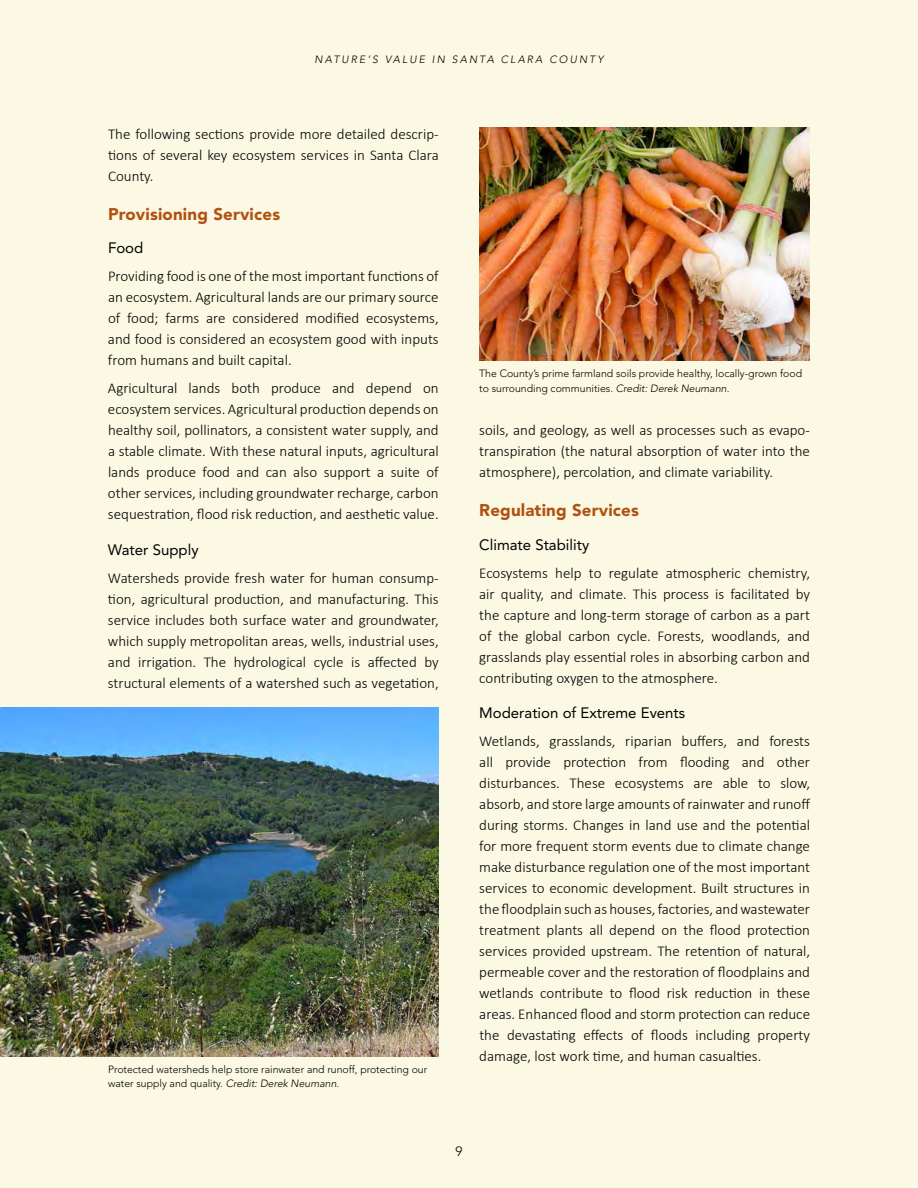
<style>
.page{position:relative;width:918px;height:1188px;background:#fbf9e3}
.page>*{position:absolute;margin:0;border:0;box-sizing:border-box;transform-origin:0 0}
.t1{font:900 16.8px "Avenir";letter-spacing:.01em;color:#b05213}
.t2{font:300 15px/21px "Calibri";color:#000;text-align:justify}
.t3{font:15px "Avenir";color:#000}
.t4{font:300 13.5px "Avenir";color:#000}
.t5{font:300 10.5px/14.2px "Avenir";color:#000}
.t6{font:italic 300 10.5px "Avenir";letter-spacing:.2em;color:#000}
.s1{font-style:italic}
</style>
<div class="page">
<img style="left:479px;top:127px;width:331px;height:234px">
<img style="left:0;top:707px;width:439px;height:349px">
<p class="t6" style="left:315px;top:53px;width:290px">NATURE’S VALUE IN SANTA CLARA COUNTY</p>
<p class="t2" style="left:108px;top:123px;width:332px">The following sections provide more detailed descrip&shy;tions of several key ecosystem services in Santa Clara County.</p>
<p class="t1" style="left:108px;top:203px;width:174px">Provisioning Services</p>
<p class="t3" style="left:108px;top:239px;width:37px">Food</p>
<p class="t2" style="left:108px;top:265px;width:332px">Providing food is one of the most important functions of an ecosystem. Agricultural lands are our primary source of food; farms are considered modified ecosystems, and food is considered an ecosystem good with inputs from humans and built capital.</p>
<p class="t2" style="left:108px;top:377px;width:332px">Agricultural lands both produce and depend on ecosystem services. Agricultural production depends on healthy soil, pollinators, a consistent water supply, and a stable climate. With these natural inputs, agricultural lands produce food and can also support a suite of other services, including groundwater recharge, carbon sequestration, flood risk reduction, and aesthetic value.</p>
<p class="t3" style="left:108px;top:541px;width:92px">Water Supply</p>
<p class="t2" style="left:108px;top:567px;width:332px">Watersheds provide fresh water for human consump&shy;tion, agricultural production, and manufacturing. This service includes both surface water and groundwater, which supply metropolitan areas, wells, industrial uses, and irrigation. The hydrological cycle is affected by structural elements of a watershed such as vegetation,</p>
<p class="t5" style="left:108px;top:1062px;width:321px">Protected watersheds help store rainwater and runoff, protecting our water supply and quality. <span class="s1">Credit: Derek Neumann.</span></p>
<p class="t5" style="left:479px;top:367px;width:324px">The County’s prime farmland soils provide healthy, locally-grown food to surrounding communities. <span class="s1">Credit: Derek Neumann.</span></p>
<p class="t2" style="left:479px;top:419px;width:332px">soils, and geology, as well as processes such as evapo&shy;transpiration (the natural absorption of water into the atmosphere), percolation, and climate variability.</p>
<p class="t1" style="left:479px;top:500px;width:161px">Regulating Services</p>
<p class="t3" style="left:479px;top:536px;width:111px">Climate Stability</p>
<p class="t2" style="left:479px;top:562px;width:332px">Ecosystems help to regulate atmospheric chemistry, air quality, and climate. This process is facilitated by the capture and long-term storage of carbon as a part of the global carbon cycle. Forests, woodlands, and grasslands play essential roles in absorbing carbon and contributing oxygen to the atmosphere.</p>
<p class="t3" style="left:479px;top:704px;width:207px">Moderation of Extreme Events</p>
<p class="t2" style="left:479px;top:730px;width:332px">Wetlands, grasslands, riparian buffers, and forests all provide protection from flooding and other disturbances. These ecosystems are able to slow, absorb, and store large amounts of rainwater and runoff during storms. Changes in land use and the potential for more frequent storm events due to climate change make disturbance regulation one of the most important services to economic development. Built structures in the floodplain such as houses,factories, andwastewater treatment plants all depend on the flood protection services provided upstream. The retention of natural, permeable cover and the restoration of floodplains and wetlands contribute to flood risk reduction in these areas. Enhanced flood and storm protection can reduce the devastating effects of floods including property damage, lost work time, and human casualties.</p>
<p class="t4" style="left:455px;top:1144px;width:9px">9</p>
</div>
